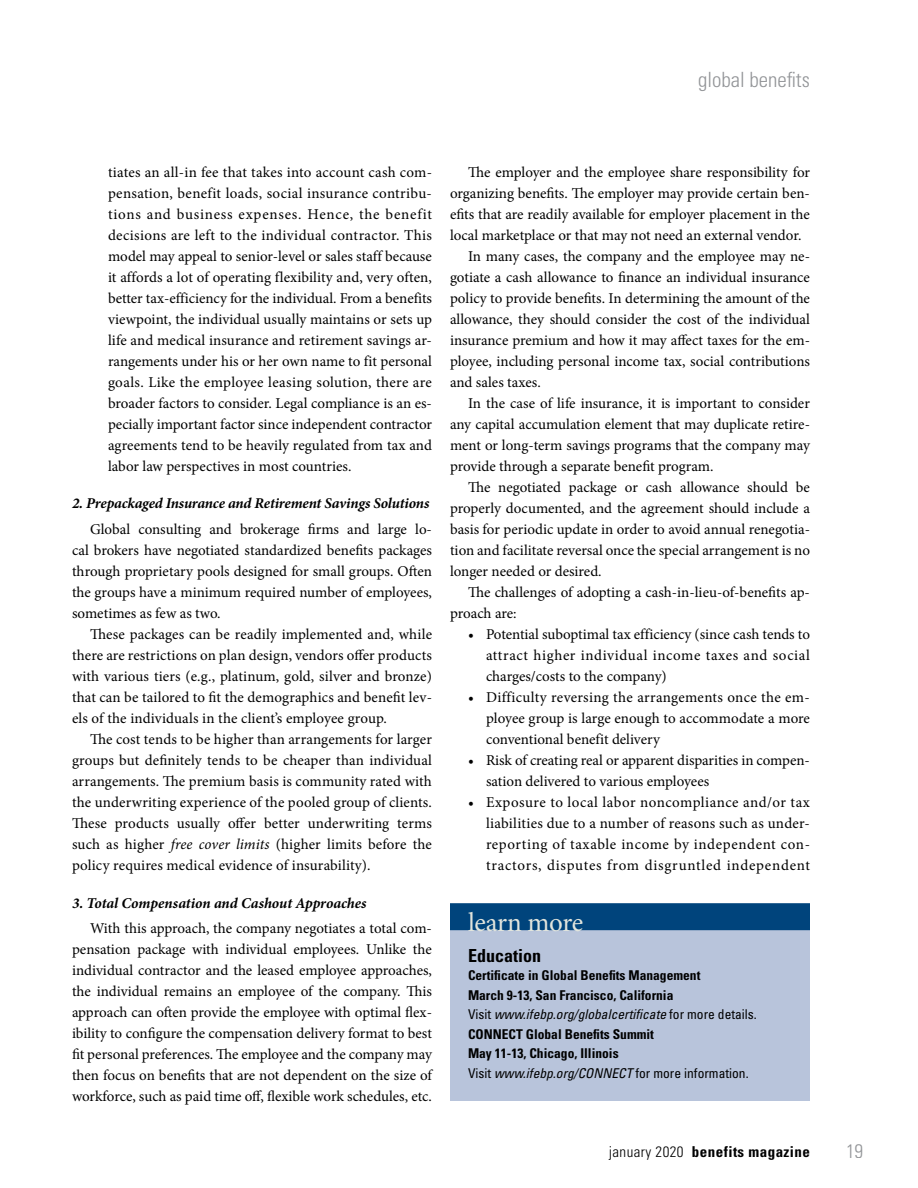
<style>
.page{position:relative;width:918px;height:1188px;background:#fff}
.page>*{position:absolute;margin:0;border:0;box-sizing:border-box;transform-origin:0 0}
.t1{font:27px "Minion Pro";letter-spacing:-.015em;color:#e2e5dd}
.t2{font:300 condensed 21px "Univers LT Std";color:#939598}
.t3{font:300 condensed 19.5px "Univers LT Std";color:#939598}
.t4{font:700 condensed 18px "Univers LT Std";color:#000}
.t5{font:15px/21px "Minion Pro";color:#000;text-align:justify}
.t6{font:italic 700 15px "Minion Pro";letter-spacing:-.01em;color:#000}
.t7{font:700 condensed 15px "Univers LT Std";letter-spacing:.03em;color:#000}
.t8{font:700 condensed 13.5px/19.5px "Univers LT Std";color:#000}
.s1{font-style:italic}
.s2{font-weight:400}
.s3{font-weight:400;font-style:italic}
.s4{font-weight:300}
</style>
<div class="page">
<div style="left:450px;top:911px;width:360px;height:190px;background:#b8c4db"></div>
<div style="left:450px;top:903px;width:360px;height:27px;background:#00447c"></div>
<h2 class="t2" style="left:698px;top:67px;width:113px">global benefits</h2>
<p class="t5" style="left:108px;top:162px;width:326px">tiates an all-in fee that takes into account cash com&shy;pensation, benefit loads, social insurance contribu&shy;tions and business expenses. Hence, the benefit decisions are left to the individual contractor. This model may appeal to senior-level or sales staff because it affords a lot of operating flexibility and, very often, better tax-efficiency for the individual. From a benefits viewpoint, the individual usually maintains or sets up life and medical insurance and retirement savings ar&shy;rangements under his or her own name to fit personal goals. Like the employee leasing solution, there are broader factors to consider. Legal compliance is an es&shy;pecially important factor since independent contractor agreements tend to be heavily regulated from tax and labor law perspectives in most countries.</p>
<p class="t6" style="left:72px;top:493px;width:359px">2. Prepackaged Insurance and Retirement Savings Solutions</p>
<p class="t5" style="left:72px;top:519px;width:362px;text-indent:18px">Global consulting and brokerage firms and large lo&shy;cal brokers have negotiated standardized benefits packages through proprietary pools designed for small groups. Often the groups have a minimum required number of employees, sometimes as few as two.</p>
<p class="t5" style="left:72px;top:624px;width:362px;text-indent:18px">These packages can be readily implemented and, while there are restrictions on plan design, vendors offer products with various tiers (e.g., platinum, gold, silver and bronze) that can be tailored to fit the demographics and benefit lev&shy;els of the individuals in the client’s employee group.</p>
<p class="t5" style="left:72px;top:729px;width:362px;text-indent:18px">The cost tends to be higher than arrangements for larger groups but definitely tends to be cheaper than individual arrangements. The premium basis is community rated with the underwriting experience of the pooled group of clients.<br>These products usually offer better underwriting terms such as higher <span class="s1">free cover limits</span> (higher limits before the policy requires medical evidence of insurability).</p>
<p class="t6" style="left:72px;top:892px;width:296px">3. Total Compensation and Cashout Approaches</p>
<p class="t5" style="left:72px;top:918px;width:362px;text-indent:18px">With this approach, the company negotiates a total com&shy;pensation package with individual employees. Unlike the individual contractor and the leased employee approaches, the individual remains an employee of the company. This approach can often provide the employee with optimal flex&shy;ibility to configure the compensation delivery format to best fit personal preferences. The employee and the company may then focus on benefits that are not dependent on the size of workforce, such as paid time off, flexible work schedules, etc.</p>
<p class="t5" style="left:468px;top:162px;width:344px">The employer and the employee share responsibility for</p>
<p class="t5" style="left:450px;top:183px;width:361px">organizing benefits. The employer may provide certain ben-</p>
<p class="t5" style="left:450px;top:204px;width:361px">efits that are readily available for employer placement in the</p>
<p class="t5" style="left:450px;top:225px;width:353px">local marketplace or that may not need an external vendor.</p>
<p class="t5" style="left:468px;top:246px;width:344px">In many cases, the company and the employee may ne-</p>
<p class="t5" style="left:450px;top:267px;width:361px">gotiate a cash allowance to finance an individual insurance</p>
<p class="t5" style="left:450px;top:288px;width:361px">policy to provide benefits. In determining the amount of the</p>
<p class="t5" style="left:450px;top:309px;width:361px">allowance, they should consider the cost of the individual</p>
<p class="t5" style="left:450px;top:330px;width:362px">insurance premium and how it may affect taxes for the em-</p>
<p class="t5" style="left:450px;top:351px;width:362px">ployee, including personal income tax, social contributions</p>
<p class="t5" style="left:450px;top:372px;width:92px">and sales taxes.</p>
<p class="t5" style="left:468px;top:393px;width:343px">In the case of life insurance, it is important to consider</p>
<p class="t5" style="left:450px;top:414px;width:362px">any capital accumulation element that may duplicate retire-</p>
<p class="t5" style="left:450px;top:435px;width:361px">ment or long-term savings programs that the company may</p>
<p class="t5" style="left:450px;top:456px;width:265px">provide through a separate benefit program.</p>
<p class="t5" style="left:468px;top:477px;width:343px">The negotiated package or cash allowance should be</p>
<p class="t5" style="left:450px;top:498px;width:361px">properly documented, and the agreement should include a</p>
<p class="t5" style="left:450px;top:519px;width:362px">basis for periodic update in order to avoid annual renegotia-</p>
<p class="t5" style="left:450px;top:540px;width:361px">tion and facilitate reversal once the special arrangement is no</p>
<p class="t5" style="left:450px;top:561px;width:153px">longer needed or desired.</p>
<p class="t5" style="left:468px;top:582px;width:343px">The challenges of adopting a cash-in-lieu-of-benefits ap-</p>
<p class="t5" style="left:450px;top:603px;width:68px">proach are:</p>
<p class="t5" style="left:486px;top:624px;width:326px;text-indent:-18px">• Potential suboptimal tax efficiency (since cash tends to attract higher individual income taxes and social charges/costs to the company)</p>
<p class="t5" style="left:486px;top:687px;width:326px;text-indent:-18px">• Difficulty reversing the arrangements once the em&shy;ployee group is large enough to accommodate a more conventional benefit delivery</p>
<p class="t5" style="left:486px;top:750px;width:325px;text-indent:-18px">• Risk of creating real or apparent disparities in compen&shy;sation delivered to various employees</p>
<p class="t5" style="left:486px;top:792px;width:326px;text-indent:-18px">• Exposure to local labor noncompliance and/or tax liabilities due to a number of reasons such as under&shy;reporting of taxable income by independent con&shy;tractors, disputes from disgruntled independent</p>
<h1 class="t1" style="left:468px;top:904px;width:117px">learn more</h1>
<p class="t4" style="left:468px;top:945px;width:75px">Education</p>
<p class="t8" style="left:468px;top:965px;width:290px">Certificate in Global Benefits Management<br>March 9-13, San Francisco, California<br><span class="s2">Visit</span> <span class="s3">www.ifebp.org/globalcertificate</span> <span class="s2">for more details.<br></span>CONNECT Global Benefits Summit<br>May 11-13, Chicago, Illinois<br><span class="s2">Visit</span> <span class="s3">www.ifebp.org/CONNECT</span> <span class="s2">for more information.</span></p>
<p class="t7" style="left:609px;top:1143px;width:203px"><span class="s4">january 2020</span> benefits magazine</p>
<h3 class="t3" style="left:846px;top:1139px;width:19px">19</h3>
</div>
